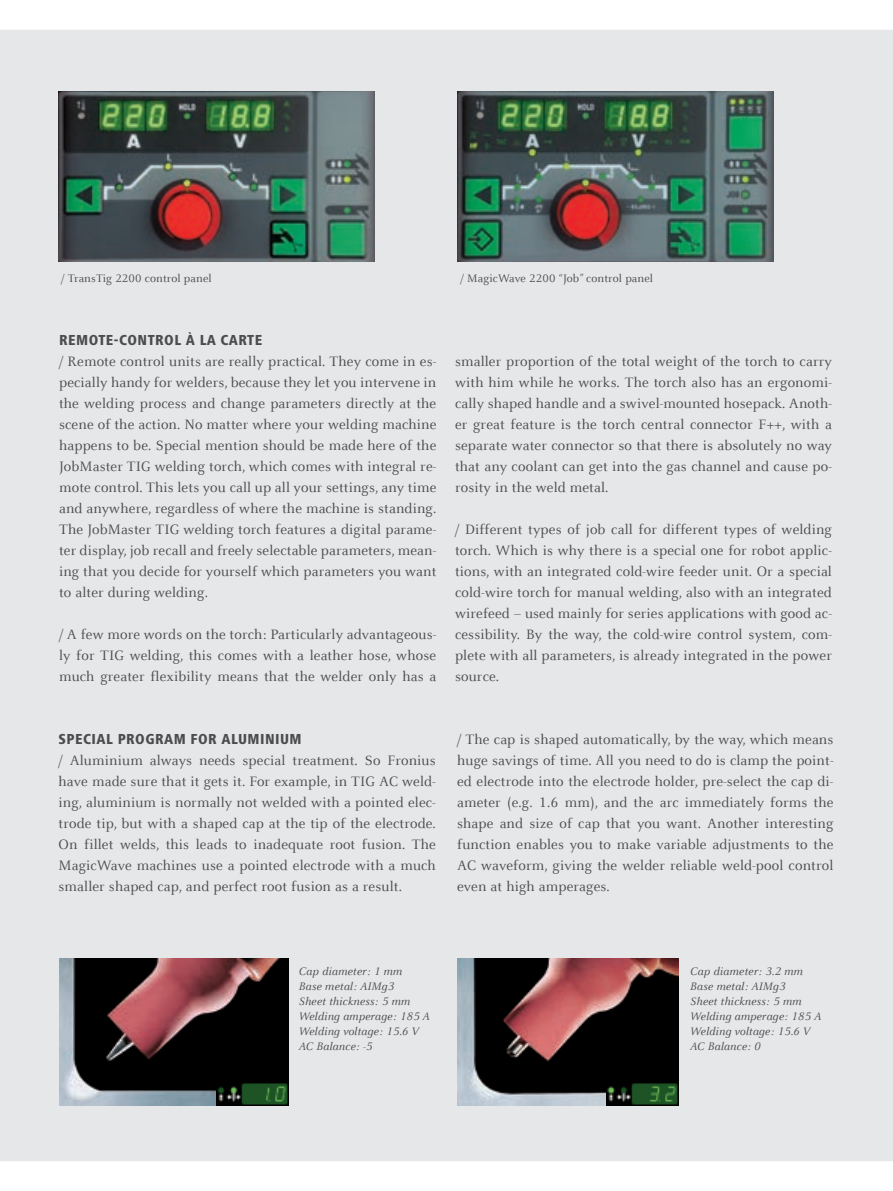
<style>
.page{position:relative;width:893px;height:1191px;background:#fff}
.page>*{position:absolute;margin:0;border:0;box-sizing:border-box;transform-origin:0 0}
.t1{font:15px/21px "Celeste Offc Pro";letter-spacing:.01em;color:#4b4c4d;text-align:justify}
.t2{font:800 condensed 15px "Frutiger Next LTW1 G";letter-spacing:.03em;color:#4b4c4d}
.t3{font:italic 12px/15px "Celeste Offc Pro";letter-spacing:.01em;color:#4b4c4d}
.t4{font:12px "Celeste Offc Pro";letter-spacing:.01em;color:#4b4c4d}
</style>
<div class="page">
<div style="left:0;top:30px;width:893px;height:1131px;background:#e6e7e9"></div>
<img style="left:59px;top:92px;width:316px;height:170px">
<img style="left:457px;top:92px;width:316px;height:170px">
<img style="left:59px;top:958px;width:229px;height:147px">
<img style="left:216px;top:1083px;width:72px;height:22px">
<img style="left:458px;top:958px;width:221px;height:147px">
<img style="left:606px;top:1083px;width:72px;height:22px">
<p class="t4" style="left:61px;top:270px;width:152px">/ TransTig 2200 control panel</p>
<p class="t4" style="left:461px;top:270px;width:194px">/ MagicWave 2200 “Job” control panel</p>
<p class="t2" style="left:59px;top:331px;width:205px">REMOTE-CONTROL À LA CARTE</p>
<p class="t1" style="left:59px;top:350px;width:379px">/ Remote control units are really practical. They come in es&shy;pecially handy for welders, because they let you intervene in the welding process and change parameters directly at the scene of the action. No matter where your welding machine happens to be. Special mention should be made here of the JobMaster TIG welding torch, which comes with integral re&shy;mote control. This lets you call up all your settings, any time and anywhere, regardless of where the machine is standing.<br>The JobMaster TIG welding torch features a digital parame&shy;ter display, job recall and freely selectable parameters, mean&shy;ing that you decide for yourself which parameters you want to alter during welding.</p>
<p class="t1" style="left:59px;top:623px;width:379px">/ A few more words on the torch: Particularly advantageous&shy;ly for TIG welding, this comes with a leather hose, whose much greater flexibility means that the welder only has a</p>
<p class="t1" style="left:455px;top:350px;width:378px">smaller proportion of the total weight of the torch to carry with him while he works. The torch also has an ergonomi&shy;cally shaped handle and a swivel-mounted hosepack. Anoth&shy;er great feature is the torch central connector F++, with a separate water connector so that there is absolutely no way that any coolant can get into the gas channel and cause po&shy;rosity in the weld metal.</p>
<p class="t1" style="left:455px;top:518px;width:378px">/ Different types of job call for different types of welding torch. Which is why there is a special one for robot applic&shy;tions, with an integrated cold-wire feeder unit. Or a special cold-wire torch for manual welding, also with an integrated wirefeed – used mainly for series applications with good ac&shy;cessibility. By the way, the cold-wire control system, com&shy;plete with all parameters, is already integrated in the power source.</p>
<p class="t2" style="left:59px;top:730px;width:245px">SPECIAL PROGRAM FOR ALUMINIUM</p>
<p class="t1" style="left:59px;top:749px;width:379px">/ Aluminium always needs special treatment. So Fronius have made sure that it gets it. For example, in TIG AC weld&shy;ing, aluminium is normally not welded with a pointed elec&shy;trode tip, but with a shaped cap at the tip of the electrode.<br>On fillet welds, this leads to inadequate root fusion. The MagicWave machines use a pointed electrode with a much smaller shaped cap, and perfect root fusion as a result.</p>
<p class="t1" style="left:457px;top:728px;width:378px">/ The cap is shaped automatically, by the way, which means huge savings of time. All you need to do is clamp the point&shy;ed electrode into the electrode holder, pre-select the cap di&shy;ameter (e.g. 1.6 mm), and the arc immediately forms the shape and size of cap that you want. Another interesting function enables you to make variable adjustments to the AC waveform, giving the welder reliable weld-pool control even at high amperages.</p>
<p class="t3" style="left:299px;top:963px;width:132px">Cap diameter: 1 mm<br>Base metal: AIMg3<br>Sheet thickness: 5 mm<br>Welding amperage: 185 A<br>Welding voltage: 15.6 V<br>AC Balance: -5</p>
<p class="t3" style="left:690px;top:963px;width:132px">Cap diameter: 3.2 mm<br>Base metal: AIMg3<br>Sheet thickness: 5 mm<br>Welding amperage: 185 A<br>Welding voltage: 15.6 V<br>AC Balance: 0</p>
</div>
